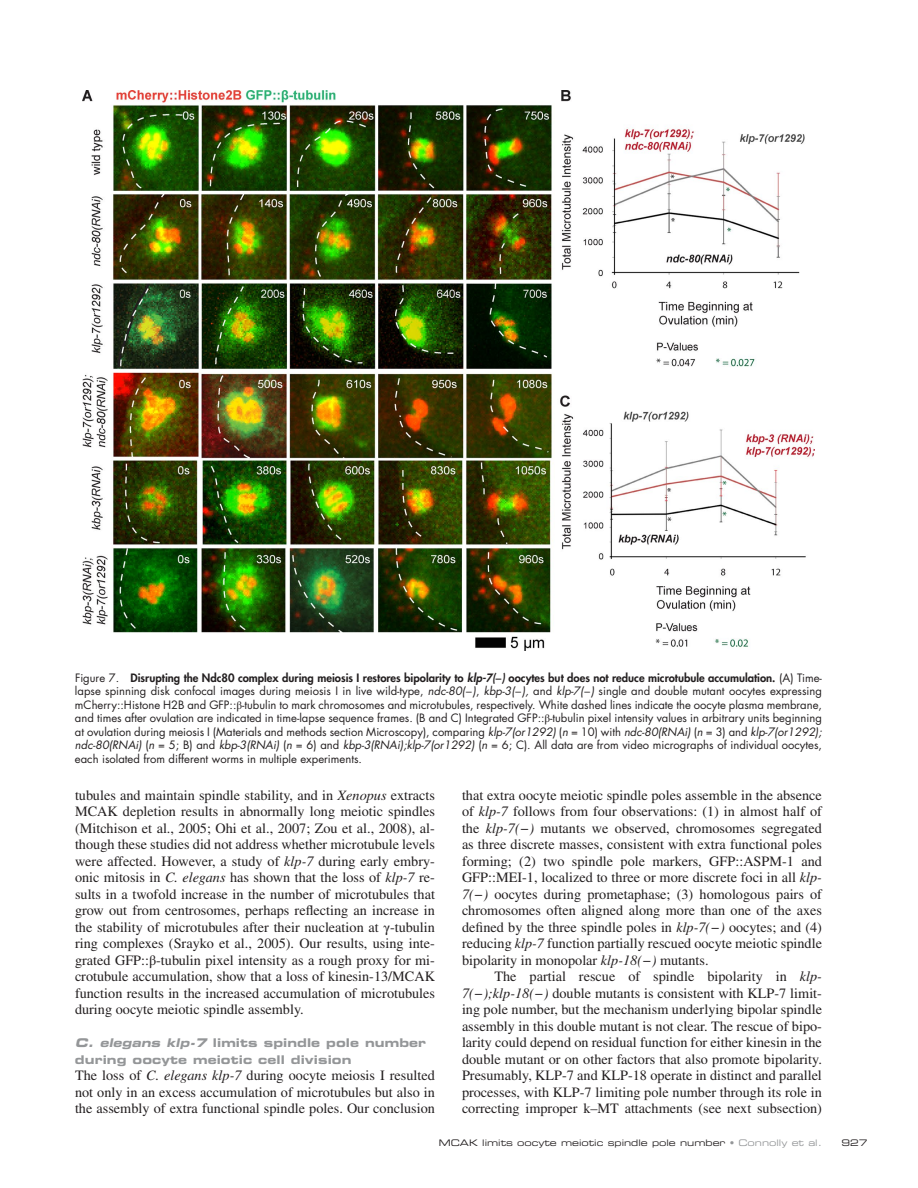
<style>
.page{position:relative;width:918px;height:1188px;background:#fff}
.page>*{position:absolute;margin:0;border:0;box-sizing:border-box;transform-origin:0 0}
.t1{font:14.25px/16.5px "Times LT Std";color:#231f20;text-align:justify}
.t2{font:12px/16.5px "Eurostile LT Std Bold Ex 2";letter-spacing:.005em;color:#949698}
.t3{font:11.25px/13.5px "Futura Std";color:#231f20;text-align:justify}
.t4{font:9px "Eurostile LT Std Ex 2";color:#231f20}
.s1{font-weight:800}
.s2{font-weight:800;font-style:italic}
.s3{font-family:"STIX General";font-weight:700;font-style:italic}
.s4{font-style:italic}
.s5{font-family:"STIX General";font-style:italic}
.s6{font-family:"STIX General"}
.s7{color:#949698}
</style>
<div class="page">
<img style="left:82px;top:90px;width:733px;height:560px">
<p class="t3" style="left:75px;top:671px;width:749px">Figure 7. <span class="s1">Disrupting the Ndc80 complex during meiosis I restores bipolarity to</span> <span class="s2">klp-7(</span><span class="s3">−</span><span class="s2">)</span> <span class="s1">oocytes but does not reduce microtubule accumulation.</span> (A) Time&shy;lapse spinning disk confocal images during meiosis I in live wild-type, <span class="s4">ndc-80(</span><span class="s5">−</span><span class="s4">)</span>, <span class="s4">kbp-3(</span><span class="s5">−</span><span class="s4">),</span> and <span class="s4">klp-7(</span><span class="s5">−</span><span class="s4">)</span> single and double mutant oocytes expressing mCherry::Histone H2B and GFP::<span class="s6">β</span>-tubulin to mark chromosomes and microtubules, respectively. White dashed lines indicate the oocyte plasma membrane, and times after ovulation are indicated in time-lapse sequence frames. (B and C) Integrated GFP::<span class="s6">β</span>-tubulin pixel intensity values in arbitrary units beginning at ovulation during meiosis I (Materials and methods section Microscopy), comparing <span class="s4">klp-7(or1292)</span> (<span class="s4">n</span> = 10) with <span class="s4">ndc-80(RNAi)</span> (<span class="s4">n</span> = 3) and <span class="s4">klp-7(or1292); ndc-80(RNAi)</span> (<span class="s4">n</span> = 5; B) and <span class="s4">kbp-3(RNAi)</span> (<span class="s4">n</span> = 6) and <span class="s4">kbp-3(RNAi);klp-7(or1292)</span> (<span class="s4">n</span> = 6; C). All data are from video micrographs of individual oocytes, each isolated from different worms in multiple experiments.</p>
<p class="t1" style="left:75px;top:786px;width:362px">tubules and maintain spindle stability, and in <span class="s4">Xenopus</span> extracts MCAK depletion results in abnormally long meiotic spindles (Mitchison et al., 2005; Ohi et al., 2007; Zou et al., 2008), al&shy;though these studies did not address whether microtubule levels were affected. However, a study of <span class="s4">klp-7</span> during early embry&shy;onic mitosis in <span class="s4">C. elegans</span> has shown that the loss of <span class="s4">klp-7</span> re&shy;sults in a twofold increase in the number of microtubules that grow out from centrosomes, perhaps reflecting an increase in the stability of microtubules after their nucleation at <span class="s6">γ</span>-tubulin ring complexes (Srayko et al., 2005). Our results, using inte&shy;grated GFP::<span class="s6">β</span>-tubulin pixel intensity as a rough proxy for mi&shy;crotubule accumulation, show that a loss of kinesin-13/MCAK function results in the increased accumulation of microtubules during oocyte meiotic spindle assembly.</p>
<p class="t2" style="left:75px;top:1034px;width:353px"><span class="s4">C. elegans klp-7</span> limits spindle pole number during oocyte meiotic cell division</p>
<p class="t1" style="left:75px;top:1067px;width:362px">The loss of <span class="s4">C. elegans klp-7</span> during oocyte meiosis I resulted not only in an excess accumulation of microtubules but also in the assembly of extra functional spindle poles. Our conclusion</p>
<p class="t1" style="left:462px;top:786px;width:362px">that extra oocyte meiotic spindle poles assemble in the absence of <span class="s4">klp-7</span> follows from four observations: (1) in almost half of the <span class="s4">klp-7(</span><span class="s5">−</span><span class="s4">)</span> mutants we observed, chromosomes segregated as three discrete masses, consistent with extra functional poles forming; (2) two spindle pole markers, GFP::ASPM-1 and GFP::MEI-1, localized to three or more discrete foci in all <span class="s4">klp-7(</span><span class="s5">−</span><span class="s4">)</span> oocytes during prometaphase; (3) homologous pairs of chromosomes often aligned along more than one of the axes defined by the three spindle poles in <span class="s4">klp-7(</span><span class="s5">−</span><span class="s4">)</span> oocytes; and (4) reducing <span class="s4">klp-7</span> function partially rescued oocyte meiotic spindle bipolarity in monopolar <span class="s4">klp-18(</span><span class="s5">−</span><span class="s4">)</span> mutants.</p>
<p class="t1" style="left:462px;top:968px;width:362px;text-indent:32px">The partial rescue of spindle bipolarity in <span class="s4">klp-7(</span><span class="s5">−</span><span class="s4">);klp-18(</span><span class="s5">−</span><span class="s4">)</span> double mutants is consistent with KLP-7 limit&shy;ing pole number, but the mechanism underlying bipolar spindle assembly in this double mutant is not clear. The rescue of bipo&shy;larity could depend on residual function for either kinesin in the double mutant or on other factors that also promote bipolarity.<br>Presumably, KLP-7 and KLP-18 operate in distinct and parallel processes, with KLP-7 limiting pole number through its role in correcting improper k–MT attachments (see next subsection)</p>
<p class="t4" style="left:439px;top:1136px;width:385px">MCAK limits oocyte meiotic spindle pole number <span class="s7">• Connolly et al.</span></p>
<p class="t4" style="left:841px;top:1136px;width:28px">927</p>
</div>
